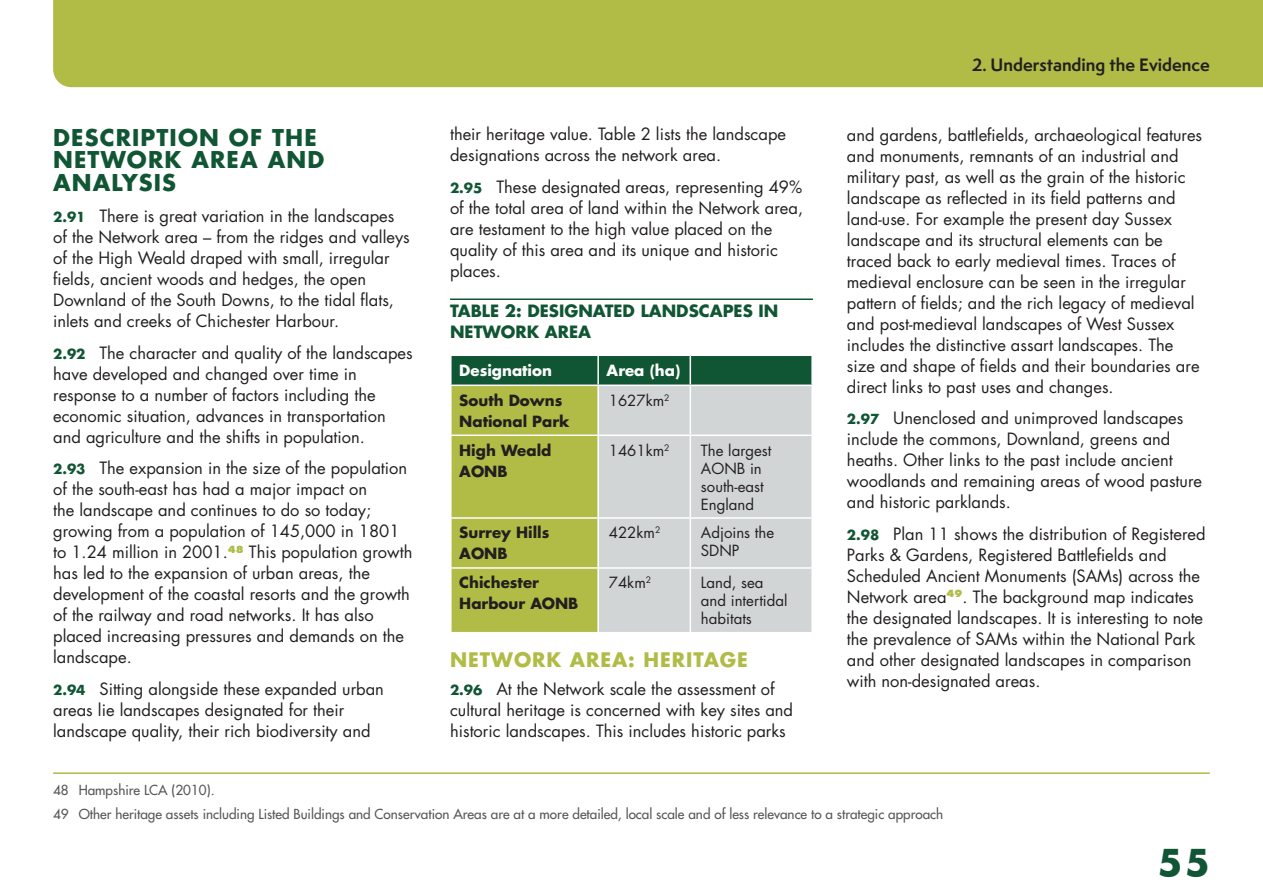
<style>
.page{position:relative;width:1263px;height:893px;background:#fff}
.page>*{position:absolute;margin:0;border:0;box-sizing:border-box;transform-origin:0 0}
.t1{font:700 36px "Futura";color:#115634}
.HeadB{font:700 22.5px/22.5px "Futura";letter-spacing:.05em;color:#115634}
.HeadC{font:700 19.5px "Futura";letter-spacing:.05em;color:#b0bc46}
.t2{font:16.5px/21px "Futura";color:#231f20}
.FigureNumber{font:700 16.5px/21px "Futura";color:#115634}
.t3{font:700 16.5px "Semplicita Pro";color:#231f20}
.TableText{font:15px/18px "Futura";color:#231f20}
.TableTextBold{font:700 15px/21px "Futura";color:#231f20}
.TableTextWhite{font:700 15px "Futura";color:#fff}
.Footnote{font:13.5px "Futura";color:#57585a}
.s1{font-weight:700;font-size:13.5px;color:#115634}
</style>
<div class="page">
<hr style="left:53px;top:772px;width:1157px;height:2px;background:#b0bc46">
<hr style="left:450px;top:298px;width:363px;height:2px;background:#115634">
<svg style="left:452px;top:356px;width:359px;height:276px;background:#8ca542"></svg>
<div style="left:599px;top:386px;width:212px;height:246px;background:#d1d5d5"></div>
<hr style="left:597px;top:356px;width:2px;height:29px;background:#fff">
<hr style="left:689px;top:356px;width:2px;height:29px;background:#fff">
<hr style="left:450px;top:385px;width:148px;height:1px;background:#fff">
<hr style="left:450px;top:434px;width:148px;height:2px;background:#fff">
<hr style="left:450px;top:517px;width:148px;height:2px;background:#fff">
<hr style="left:597px;top:386px;width:2px;height:48px;background:#fff">
<hr style="left:597px;top:436px;width:2px;height:81px;background:#fff">
<hr style="left:597px;top:519px;width:2px;height:48px;background:#fff">
<hr style="left:598px;top:385px;width:92px;height:1px;background:#fff">
<hr style="left:690px;top:385px;width:123px;height:1px;background:#fff">
<hr style="left:689px;top:386px;width:2px;height:48px;background:#fff">
<hr style="left:689px;top:436px;width:2px;height:81px;background:#fff">
<hr style="left:689px;top:519px;width:2px;height:48px;background:#fff">
<hr style="left:598px;top:434px;width:92px;height:2px;background:#fff">
<hr style="left:690px;top:434px;width:123px;height:2px;background:#fff">
<hr style="left:598px;top:517px;width:92px;height:2px;background:#fff">
<hr style="left:690px;top:517px;width:123px;height:2px;background:#fff">
<hr style="left:450px;top:567px;width:148px;height:2px;background:#fff">
<hr style="left:597px;top:569px;width:2px;height:63px;background:#fff">
<hr style="left:598px;top:567px;width:92px;height:2px;background:#fff">
<hr style="left:690px;top:567px;width:123px;height:2px;background:#fff">
<hr style="left:689px;top:569px;width:2px;height:63px;background:#fff">
<div style="left:53px;top:0;width:1210px;height:87px;background:#b0bc46"></div>
<p class="HeadB" style="left:53px;top:125px;width:273px">DESCRIPTION OF THE<br>NETWORK AREA AND<br>ANALYSIS</p>
<p class="t2" style="left:53px;top:205px;width:358px"><span class="s1">2.91</span> There is great variation in the landscapes of the Network area – from the ridges and valleys of the High Weald draped with small, irregular fields, ancient woods and hedges, the open Downland of the South Downs, to the tidal flats, inlets and creeks of Chichester Harbour.</p>
<p class="t2" style="left:53px;top:342px;width:361px"><span class="s1">2.92</span> The character and quality of the landscapes have developed and changed over time in response to a number of factors including the economic situation, advances in transportation and agriculture and the shifts in population.</p>
<p class="t2" style="left:53px;top:457px;width:361px"><span class="s1">2.93</span> The expansion in the size of the population of the south-east has had a major impact on<br>the landscape and continues to do so today; growing from a population of 145,000 in 1801 to 1.24 million in 2001.<sup>48</sup> This population growth has led to the expansion of urban areas, the development of the coastal resorts and the growth of the railway and road networks. It has also placed increasing pressures and demands on the landscape.</p>
<p class="t2" style="left:53px;top:678px;width:332px"><span class="s1">2.94</span> Sitting alongside these expanded urban areas lie landscapes designated for their landscape quality, their rich biodiversity and</p>
<p class="t2" style="left:450px;top:124px;width:337px">their heritage value. Table 2 lists the landscape designations across the network area.</p>
<p class="t2" style="left:450px;top:176px;width:355px"><span class="s1">2.95</span> These designated areas, representing 49% of the total area of land within the Network area, are testament to the high value placed on the quality of this area and its unique and historic places.</p>
<p class="FigureNumber" style="left:450px;top:300px;width:330px">TABLE 2: DESIGNATED LANDSCAPES IN<br>NETWORK AREA</p>
<p class="TableTextWhite" style="left:459px;top:360px;width:94px">Designation</p>
<p class="TableTextWhite" style="left:607px;top:360px;width:75px">Area (ha)</p>
<p class="TableTextBold" style="left:459px;top:389px;width:112px">South Downs<br>National Park</p>
<p class="TableText" style="left:609px;top:391px;width:62px">1627km<sup>2</sup></p>
<p class="TableTextBold" style="left:459px;top:439px;width:94px">High Weald<br>AONB</p>
<p class="TableText" style="left:609px;top:441px;width:62px">1461km<sup>2</sup></p>
<p class="TableText" style="left:701px;top:441px;width:72px">The largest<br>AONB in south-east<br>England</p>
<p class="TableTextBold" style="left:459px;top:522px;width:92px">Surrey Hills<br>AONB</p>
<p class="TableText" style="left:609px;top:523px;width:53px">422km<sup>2</sup></p>
<p class="TableText" style="left:701px;top:523px;width:75px">Adjoins the<br>SDNP</p>
<p class="TableTextBold" style="left:459px;top:572px;width:121px">Chichester<br>Harbour AONB</p>
<p class="TableText" style="left:609px;top:573px;width:44px">74km<sup>2</sup></p>
<p class="TableText" style="left:701px;top:573px;width:88px">Land, sea and intertidal habitats</p>
<p class="HeadC" style="left:450px;top:647px;width:299px">NETWORK AREA: HERITAGE</p>
<p class="t2" style="left:450px;top:678px;width:345px"><span class="s1">2.96</span> At the Network scale the assessment of cultural heritage is concerned with key sites and historic landscapes. This includes historic parks</p>
<p class="t3" style="left:972px;top:53px;width:239px">2. Understanding the Evidence</p>
<p class="t2" style="left:847px;top:124px;width:357px">and gardens, battlefields, archaeological features and monuments, remnants of an industrial and military past, as well as the grain of the historic landscape as reflected in its field patterns and land-use. For example the present day Sussex landscape and its structural elements can be traced back to early medieval times. Traces of medieval enclosure can be seen in the irregular pattern of fields; and the rich legacy of medieval and post-medieval landscapes of West Sussex includes the distinctive assart landscapes. The size and shape of fields and their boundaries are direct links to past uses and changes.</p>
<p class="t2" style="left:847px;top:407px;width:357px"><span class="s1">2.97</span> Unenclosed and unimproved landscapes include the commons, Downland, greens and heaths. Other links to the past include ancient woodlands and remaining areas of wood pasture and historic parklands.</p>
<p class="t2" style="left:847px;top:523px;width:360px"><span class="s1">2.98</span> Plan 11 shows the distribution of Registered Parks &amp; Gardens, Registered Battlefields and Scheduled Ancient Monuments (SAMs) across the Network area<sup>49</sup>. The background map indicates the designated landscapes. It is interesting to note the prevalence of SAMs within the National Park and other designated landscapes in comparison with non-designated areas.</p>
<p class="Footnote" style="left:53px;top:781px;width:163px">48 Hampshire LCA (2010).</p>
<p class="Footnote" style="left:53px;top:805px;width:892px">49 Other heritage assets including Listed Buildings and Conservation Areas are at a more detailed, local scale and of less relevance to a strategic approach</p>
<h1 class="t1" style="left:1158px;top:837px;width:54px">55</h1>
</div>
